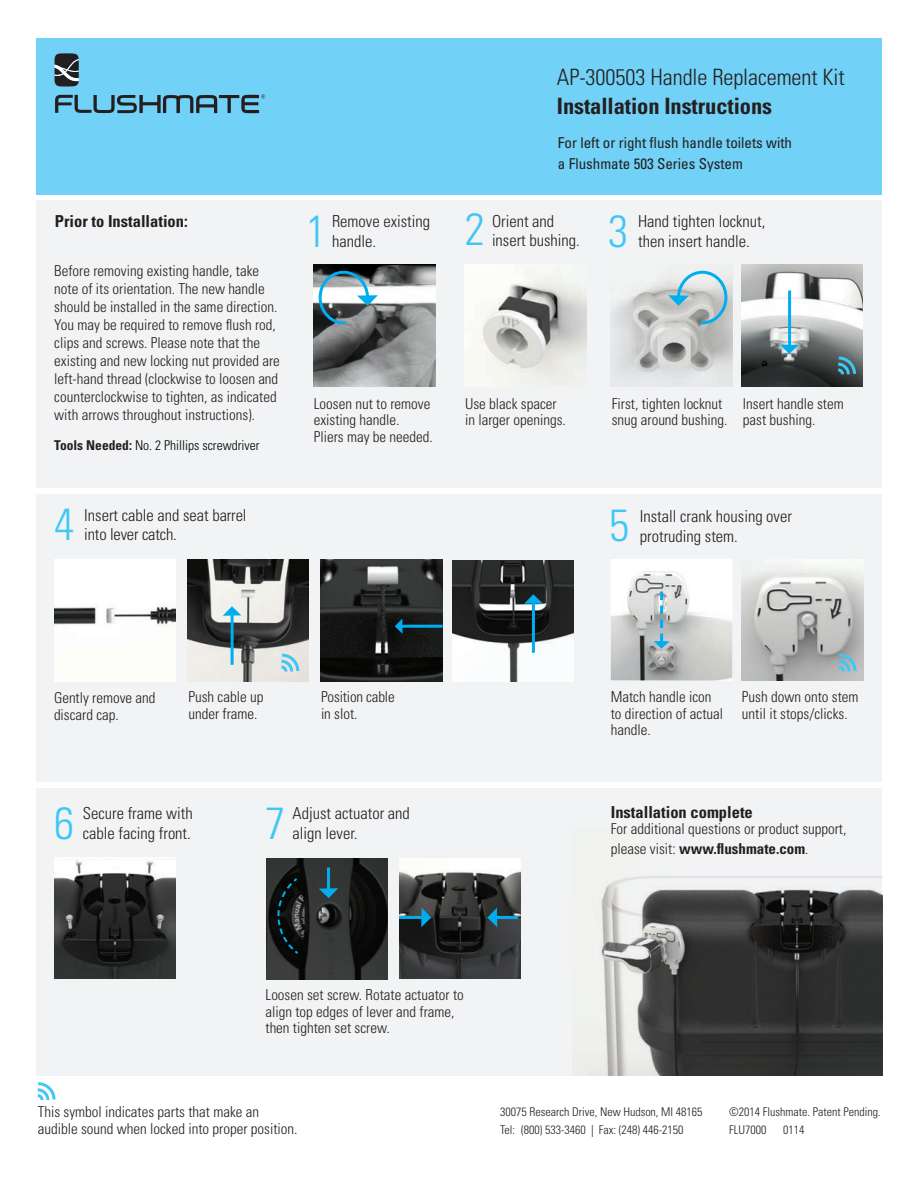
<style>
.page{position:relative;width:918px;height:1188px;background:#fff}
.page>*{position:absolute;margin:0;border:0;box-sizing:border-box;transform-origin:0 0}
.t1{font:300 condensed 45px "Univers LT Std";color:#40c7f4}
.t2{font:300 condensed 22.5px "Univers LT Std";letter-spacing:-.005em;color:#231f20}
.t3{font:700 condensed 22.5px "Univers LT Std";letter-spacing:-.005em;color:#231f20}
.t4{font:300 condensed 16.5px/19.5px "Univers LT Std";color:#231f20}
.t5{font:700 condensed 16.5px "Univers LT Std";color:#231f20}
.t6{font:300 condensed 15px/16.5px "Univers LT Std";color:#231f20}
.t7{font:condensed 15px "Univers LT Std";color:#231f20}
.t8{font:700 condensed 15px "Univers LT Std";color:#231f20}
.t9{font:300 condensed 13.5px "Univers LT Std";color:#000}
.t10{font:300 condensed 12px "Univers LT Std";color:#231f20}
.s1{font-weight:700;color:#231f20}
.s2{font-weight:300}
</style>
<div class="page">
<div style="left:36px;top:788px;width:846px;height:288px;background:#f2f3f4"></div>
<img style="left:581px;top:876px;width:301px;height:200px">
<div style="left:36px;top:200px;width:846px;height:288px;background:#f2f3f4"></div>
<div style="left:36px;top:494px;width:846px;height:288px;background:#f2f3f4"></div>
<img style="left:465px;top:265px;width:121px;height:119px">
<img style="left:741px;top:265px;width:121px;height:121px">
<img style="left:611px;top:276px;width:121px;height:110px">
<svg style="left:668px;top:270px;width:62px;height:56px"></svg>
<hr style="left:788px;top:291px;width:3px;height:55px;background:#00aeef">
<svg style="left:780px;top:345px;width:19px;height:9px"></svg>
<svg style="left:835px;top:355px;width:23px;height:22px"></svg>
<img style="left:314px;top:265px;width:121px;height:121px">
<img style="left:188px;top:560px;width:121px;height:121px">
<img style="left:321px;top:560px;width:121px;height:121px">
<img style="left:54px;top:560px;width:122px;height:121px">
<hr style="left:401px;top:625px;width:42px;height:3px;background:#00aeef">
<svg style="left:395px;top:619px;width:8px;height:15px"></svg>
<hr style="left:231px;top:614px;width:3px;height:51px;background:#00aeef">
<svg style="left:223px;top:606px;width:18px;height:10px"></svg>
<img style="left:452px;top:560px;width:122px;height:122px">
<img style="left:611px;top:559px;width:121px;height:122px">
<svg style="left:654px;top:592px;width:15px;height:57px"></svg>
<img style="left:742px;top:572px;width:121px;height:109px">
<svg style="left:836px;top:652px;width:22px;height:22px"></svg>
<svg style="left:278px;top:652px;width:23px;height:22px"></svg>
<img style="left:399px;top:858px;width:121px;height:121px">
<img style="left:266px;top:858px;width:122px;height:122px">
<img style="left:54px;top:857px;width:122px;height:122px">
<svg style="left:276px;top:876px;width:24px;height:80px;background:#151f21"></svg>
<hr style="left:495px;top:916px;width:23px;height:3px;background:#00aeef">
<svg style="left:487px;top:908px;width:10px;height:19px"></svg>
<hr style="left:327px;top:867px;width:3px;height:23px;background:#00aeef">
<svg style="left:319px;top:888px;width:19px;height:10px"></svg>
<svg style="left:316px;top:268px;width:62px;height:58px"></svg>
<hr style="left:532px;top:602px;width:3px;height:51px;background:#00aeef">
<svg style="left:524px;top:594px;width:19px;height:10px"></svg>
<hr style="left:399px;top:916px;width:23px;height:3px;background:#00aeef">
<svg style="left:421px;top:908px;width:10px;height:19px"></svg>
<svg style="left:37px;top:1082px;width:19px;height:18px"></svg>
<div style="left:36px;top:38px;width:846px;height:156px;background:#72d1f6"></div>
<svg style="left:55px;top:94px;width:210px;height:19px"></svg>
<svg style="left:55px;top:53px;width:24px;height:34px"></svg>
<p class="t2" style="left:557px;top:64px;width:289px">AP-300503 Handle Replacement Kit</p>
<p class="t3" style="left:557px;top:92px;width:217px">Installation Instructions</p>
<p class="t7" style="left:558px;top:133px;width:236px">For left or right flush handle toilets with</p>
<p class="t7" style="left:558px;top:154px;width:186px">a Flushmate 503 Series System</p>
<p class="t5" style="left:55px;top:211px;width:134px">Prior to Installation:</p>
<p class="t6" style="left:54px;top:261px;width:225px;line-height:18px">Before removing existing handle, take note of its orientation. The new handle should be installed in the same direction.</p>
<p class="t6" style="left:54px;top:315px;width:227px;line-height:18px">You may be required to remove flush rod, clips and screws. Please note that the existing and new locking nut provided are left-hand thread (clockwise to loosen and counterclockwise to tighten, as indicated with arrows throughout instructions).</p>
<p class="t9" style="left:54px;top:437px;width:207px"><span class="s1">Tools Needed:</span> No. 2 Phillips screwdriver</p>
<p class="t1" style="left:306px;top:204px;width:21px">1</p>
<p class="t4" style="left:332px;top:212px;width:100px">Remove existing</p>
<p class="t4" style="left:332px;top:231px;width:45px">handle.</p>
<p class="t6" style="left:314px;top:395px;width:121px">Loosen nut to remove existing handle.<br>Pliers may be needed.</p>
<p class="t1" style="left:465px;top:202px;width:21px">2</p>
<p class="t1" style="left:608px;top:204px;width:21px">3</p>
<p class="t4" style="left:492px;top:211px;width:64px">Orient and</p>
<p class="t4" style="left:492px;top:231px;width:89px">insert bushing.</p>
<p class="t4" style="left:638px;top:212px;width:129px">Hand tighten locknut, then insert handle.</p>
<p class="t6" style="left:465px;top:395px;width:102px">Use black spacer in larger openings.</p>
<p class="t6" style="left:612px;top:395px;width:117px">First, tighten locknut snug around bushing.</p>
<p class="t6" style="left:743px;top:395px;width:102px">Insert handle stem</p>
<p class="t6" style="left:743px;top:412px;width:74px">past bushing.</p>
<p class="t1" style="left:54px;top:497px;width:21px">4</p>
<p class="t4" style="left:84px;top:505px;width:164px">Insert cable and seat barrel</p>
<p class="t4" style="left:84px;top:525px;width:94px">into lever catch.</p>
<p class="t1" style="left:609px;top:498px;width:21px">5</p>
<p class="t4" style="left:640px;top:507px;width:154px">Install crank housing over protruding stem.</p>
<p class="t6" style="left:54px;top:690px;width:103px">Gently remove and discard cap.</p>
<p class="t6" style="left:188px;top:689px;width:76px">Push cable up under frame.</p>
<p class="t6" style="left:321px;top:689px;width:75px">Position cable</p>
<p class="t6" style="left:321px;top:705px;width:38px">in slot.</p>
<p class="t6" style="left:611px;top:689px;width:102px">Match handle icon</p>
<p class="t6" style="left:611px;top:705px;width:114px">to direction of actual handle.</p>
<p class="t6" style="left:742px;top:689px;width:118px">Push down onto stem until it stops/clicks.</p>
<p class="t1" style="left:54px;top:796px;width:21px">6</p>
<p class="t4" style="left:83px;top:804px;width:111px">Secure frame with</p>
<p class="t4" style="left:83px;top:823px;width:110px">cable facing front.</p>
<p class="t1" style="left:266px;top:796px;width:21px">7</p>
<p class="t4" style="left:293px;top:804px;width:119px">Adjust actuator and</p>
<p class="t4" style="left:293px;top:823px;width:66px">align lever.</p>
<p class="t5" style="left:611px;top:802px;width:144px">Installation complete</p>
<p class="t6" style="left:611px;top:821px;width:237px">For additional questions or product support,</p>
<p class="t8" style="left:611px;top:839px;width:199px"><span class="s2">please visit:</span> www.flushmate.com<span class="s2">.</span></p>
<p class="t6" style="left:266px;top:987px;width:200px">Loosen set screw. Rotate actuator to</p>
<p class="t6" style="left:266px;top:1003px;width:191px">align top edges of lever and frame,</p>
<p class="t6" style="left:266px;top:1020px;width:126px">then tighten set screw.</p>
<p class="t6" style="left:38px;top:1104px;width:223px">This symbol indicates parts that make an</p>
<p class="t6" style="left:38px;top:1120px;width:261px">audible sound when locked into proper position.</p>
<p class="t10" style="left:500px;top:1104px;width:204px">30075 Research Drive, New Hudson, MI 48165</p>
<p class="t10" style="left:500px;top:1122px;width:185px">Tel: (800) 533-3460 | Fax: (248) 446-2150</p>
<p class="t10" style="left:729px;top:1104px;width:153px">©2014 Flushmate. Patent Pending.</p>
<p class="t10" style="left:729px;top:1122px;width:39px">FLU7000</p>
<p class="t10" style="left:783px;top:1122px;width:23px">0114</p>
</div>
